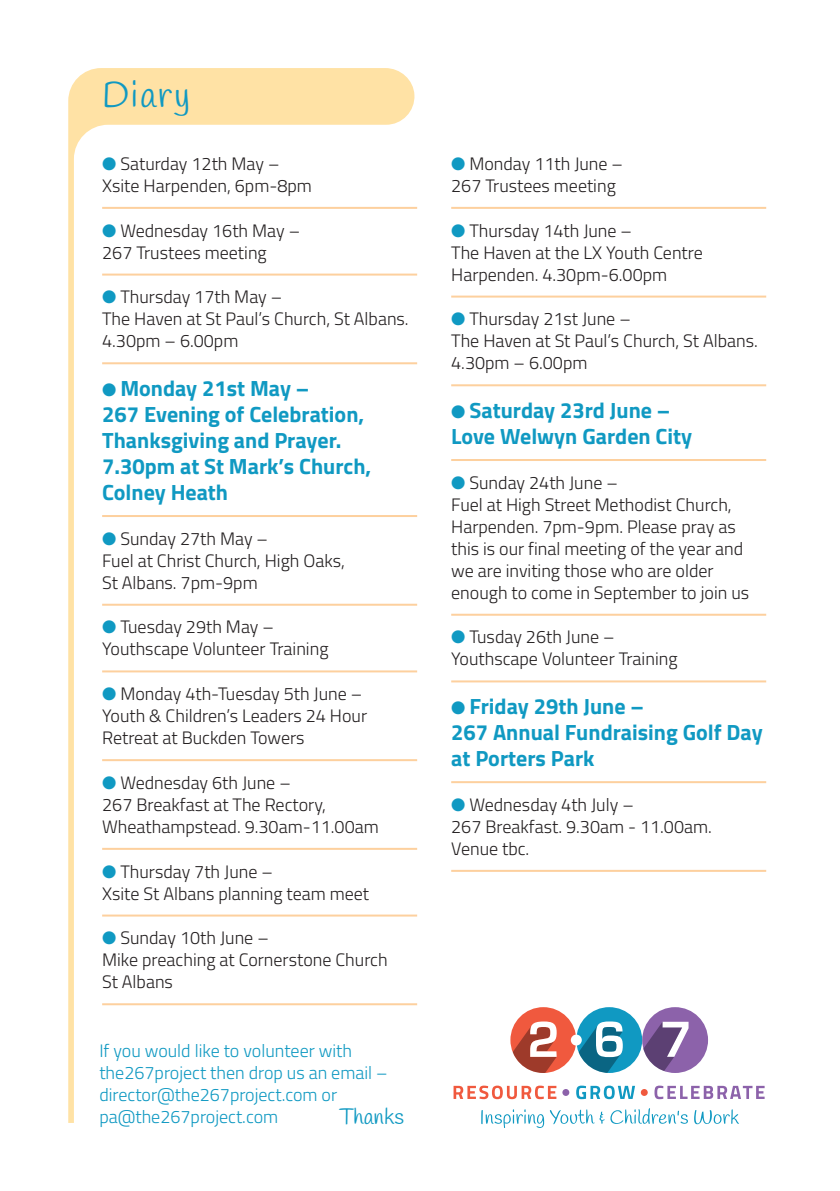
<style>
.page{position:relative;width:840px;height:1191px;background:#fff}
.page>*{position:absolute;margin:0;border:0;box-sizing:border-box;transform-origin:0 0}
.t1{font:36px "Handlee";letter-spacing:.05em;color:#1099c2}
.t2{font:700 22px/26px "Titillium Web";color:#1099c2}
.t3{font:22px "Handlee";color:#1099c2}
.t4{font:300 18px/22px "Titillium Web";color:#231f20}
.t5{font:300 18px/22px "Titillium Web";color:#1099c2}
.s1{color:#1099c2}
</style>
<div class="page">
<svg style="left:68px;top:68px;width:347px;height:1055px"></svg>
<hr style="left:102px;top:207px;width:315px;height:2px;background:#fdd09e">
<hr style="left:102px;top:273px;width:315px;height:2px;background:#fdd09e">
<hr style="left:102px;top:362px;width:315px;height:2px;background:#fdd09e">
<hr style="left:102px;top:515px;width:315px;height:2px;background:#fdd09e">
<hr style="left:102px;top:604px;width:315px;height:2px;background:#fdd09e">
<hr style="left:102px;top:670px;width:315px;height:2px;background:#fdd09e">
<hr style="left:102px;top:759px;width:315px;height:2px;background:#fdd09e">
<hr style="left:102px;top:848px;width:315px;height:2px;background:#fdd09e">
<hr style="left:102px;top:914px;width:315px;height:2px;background:#fdd09e">
<hr style="left:102px;top:1003px;width:315px;height:2px;background:#fdd09e">
<hr style="left:451px;top:207px;width:314px;height:2px;background:#fdd09e">
<hr style="left:451px;top:295px;width:314px;height:2px;background:#fdd09e">
<hr style="left:451px;top:384px;width:314px;height:2px;background:#fdd09e">
<hr style="left:451px;top:459px;width:314px;height:2px;background:#fdd09e">
<hr style="left:451px;top:614px;width:314px;height:2px;background:#fdd09e">
<hr style="left:451px;top:680px;width:314px;height:2px;background:#fdd09e">
<hr style="left:451px;top:781px;width:314px;height:2px;background:#fdd09e">
<hr style="left:451px;top:870px;width:314px;height:2px;background:#fdd09e">
<svg style="left:453px;top:1085px;width:103px;height:14px"></svg>
<svg style="left:576px;top:1085px;width:58px;height:14px"></svg>
<svg style="left:654px;top:1085px;width:110px;height:14px"></svg>
<svg style="left:481px;top:1109px;width:123px;height:19px"></svg>
<svg style="left:610px;top:1108px;width:77px;height:16px"></svg>
<svg style="left:694px;top:1109px;width:44px;height:15px"></svg>
<div style="left:562px;top:1089px;width:7px;height:7px;background:#8c62aa;border-radius:50%"></div>
<div style="left:640px;top:1089px;width:7px;height:7px;background:#f0593e;border-radius:50%"></div>
<div style="left:510px;top:1007px;width:66px;height:66px;background:#f0593e;border-radius:50%"></div>
<svg style="left:512px;top:1021px;width:44px;height:52px"></svg>
<div style="left:641px;top:1007px;width:66px;height:66px;background:#8c62aa;border-radius:50%"></div>
<svg style="left:643px;top:1021px;width:45px;height:50px"></svg>
<div style="left:576px;top:1007px;width:65px;height:66px;background:#1099c2;border-radius:50%"></div>
<svg style="left:578px;top:1021px;width:44px;height:52px"></svg>
<div style="left:570px;top:1034px;width:11px;height:11px;background:#fff;border-radius:50%"></div>
<h1 class="t1" style="left:102px;top:74px;width:89px">Diary</h1>
<p class="t4" style="left:102px;top:152px;width:211px"><span class="s1">●</span> Saturday 12th May –<br>Xsite Harpenden, 6pm-8pm</p>
<p class="t4" style="left:102px;top:218px;width:199px"><span class="s1">●</span> Wednesday 16th May –<br>267 Trustees meeting</p>
<p class="t4" style="left:102px;top:285px;width:308px"><span class="s1">●</span> Thursday 17th May –<br>The Haven at St Paul’s Church, St Albans.<br>4.30pm – 6.00pm</p>
<p class="t2" style="left:102px;top:374px;width:270px">● Monday 21st May –<br>267 Evening of Celebration,<br>Thanksgiving and Prayer.<br>7.30pm at St Mark’s Church,<br>Colney Heath</p>
<p class="t4" style="left:102px;top:526px;width:244px"><span class="s1">●</span> Sunday 27th May –<br>Fuel at Christ Church, High Oaks,<br>St Albans. 7pm-9pm</p>
<p class="t4" style="left:102px;top:615px;width:228px"><span class="s1">●</span> Tuesday 29th May –<br>Youthscape Volunteer Training</p>
<p class="t4" style="left:102px;top:682px;width:266px"><span class="s1">●</span> Monday 4th-Tuesday 5th June –<br>Youth &amp; Children’s Leaders 24 Hour<br>Retreat at Buckden Towers</p>
<p class="t4" style="left:102px;top:770px;width:278px"><span class="s1">●</span> Wednesday 6th June –<br>267 Breakfast at The Rectory,<br>Wheathampstead. 9.30am-11.00am</p>
<p class="t4" style="left:102px;top:859px;width:268px"><span class="s1">●</span> Thursday 7th June –<br>Xsite St Albans planning team meet</p>
<p class="t4" style="left:102px;top:926px;width:287px"><span class="s1">●</span> Sunday 10th June –<br>Mike preaching at Cornerstone Church<br>St Albans</p>
<p class="t5" style="left:99px;top:1039px;width:289px">If you would like to volunteer with the267project then drop us an email – director@the267project.com or pa@the267project.com</p>
<p class="t3" style="left:339px;top:1103px;width:66px">Thanks</p>
<p class="t4" style="left:451px;top:152px;width:173px"><span class="s1">●</span> Monday 11th June –<br>267 Trustees meeting</p>
<p class="t4" style="left:451px;top:218px;width:253px"><span class="s1">●</span> Thursday 14th June –<br>The Haven at the LX Youth Centre<br>Harpenden. 4.30pm-6.00pm</p>
<p class="t4" style="left:451px;top:307px;width:308px"><span class="s1">●</span> Thursday 21st June –<br>The Haven at St Paul’s Church, St Albans.<br>4.30pm – 6.00pm</p>
<p class="t2" style="left:451px;top:396px;width:242px">● Saturday 23rd June –<br>Love Welwyn Garden City</p>
<p class="t4" style="left:451px;top:470px;width:299px"><span class="s1">●</span> Sunday 24th June –<br>Fuel at High Street Methodist Church, Harpenden. 7pm-9pm. Please pray as this is our final meeting of the year and we are inviting those who are older enough to come in September to join us</p>
<p class="t4" style="left:451px;top:625px;width:228px"><span class="s1">●</span> Tusday 26th June –<br>Youthscape Volunteer Training</p>
<p class="t2" style="left:451px;top:692px;width:313px">● Friday 29th June –<br>267 Annual Fundraising Golf Day at Porters Park</p>
<p class="t4" style="left:451px;top:792px;width:262px"><span class="s1">●</span> Wednesday 4th July –<br>267 Breakfast. 9.30am - 11.00am.<br>Venue tbc.</p>
</div>
